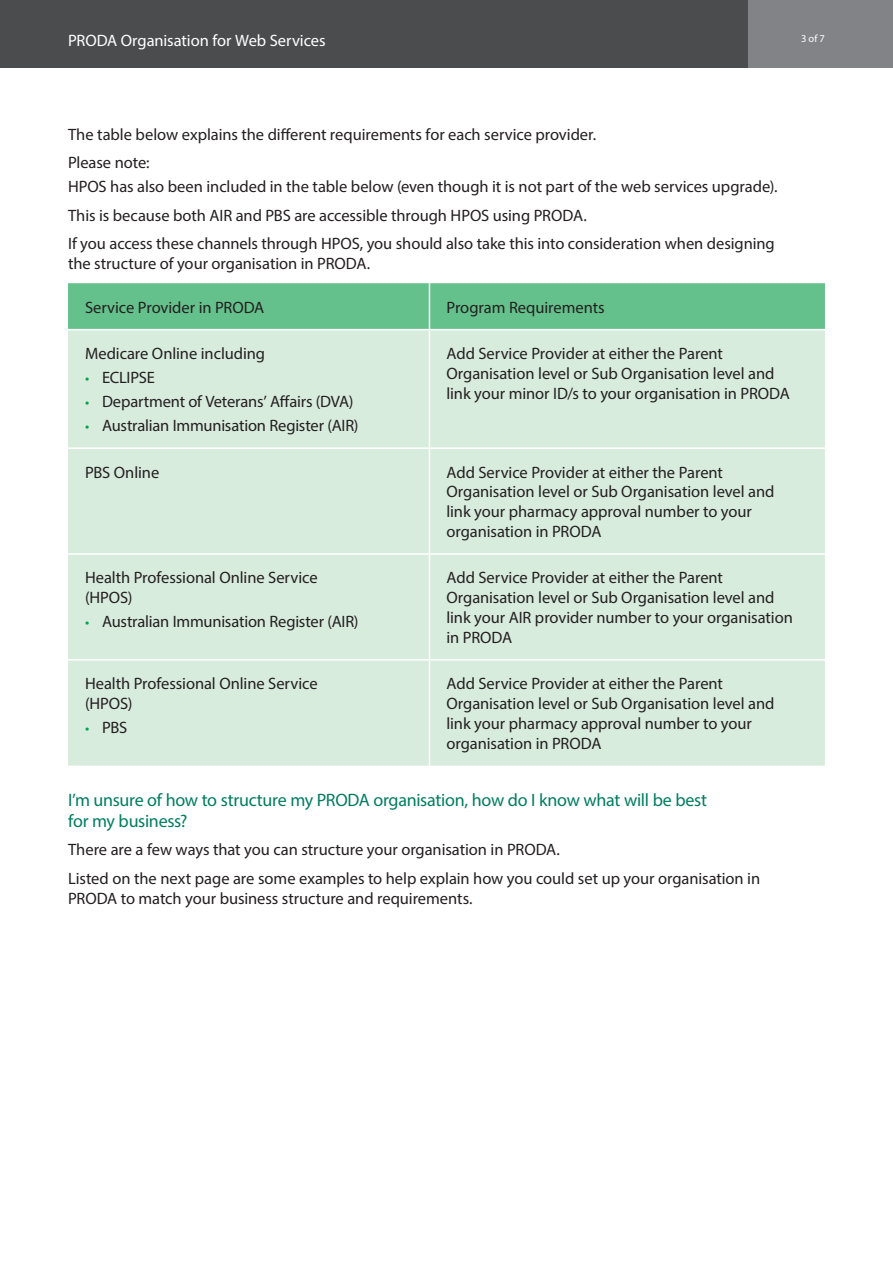
<style>
.page{position:relative;width:893px;height:1263px;background:#fff}
.page>*{position:absolute;margin:0;border:0;box-sizing:border-box;transform-origin:0 0}
.t1{font:18px/21px "Myriad Pro";letter-spacing:-.015em;color:#007d60}
.t2{font:16.5px/19.8px "Myriad Pro";letter-spacing:-.005em;color:#231f20}
.t3{font:16.5px "Myriad Pro";letter-spacing:-.005em;color:#fff}
.t4{font:10.5px "Myriad Pro";color:#fff}
.s1{font-size:15px;color:#00a54f}
</style>
<div class="page">
<div style="left:0;top:0;width:893px;height:68px;background:#4b4c4d"></div>
<div style="left:748px;top:0;width:145px;height:68px;background:#818386"></div>
<div style="left:68px;top:283px;width:757px;height:46px;background:#65c18b"></div>
<div style="left:68px;top:330px;width:757px;height:436px;background:#d8ecdd"></div>
<hr style="left:429px;top:330px;width:1px;height:117px;background:#fff">
<hr style="left:429px;top:283px;width:1px;height:46px;background:#fff">
<hr style="left:68px;top:447px;width:361px;height:2px;background:#fff">
<hr style="left:429px;top:447px;width:396px;height:2px;background:#fff">
<hr style="left:429px;top:449px;width:1px;height:104px;background:#fff">
<hr style="left:68px;top:553px;width:361px;height:2px;background:#fff">
<hr style="left:429px;top:553px;width:396px;height:2px;background:#fff">
<hr style="left:429px;top:555px;width:1px;height:104px;background:#fff">
<hr style="left:68px;top:659px;width:361px;height:1px;background:#fff">
<hr style="left:429px;top:659px;width:396px;height:1px;background:#fff">
<hr style="left:429px;top:660px;width:1px;height:106px;background:#fff">
<p class="t3" style="left:68px;top:31px;width:259px">PRODA Organisation for Web Services</p>
<p class="t4" style="left:801px;top:32px;width:25px">3 of 7</p>
<p class="t2" style="left:68px;top:120px;width:530px;line-height:28.3px">The table below explains the different requirements for each service provider.<br>Please note:</p>
<p class="t2" style="left:68px;top:172px;width:711px;line-height:28.3px">HPOS has also been included in the table below (even though it is not part of the web services upgrade).<br>This is because both AIR and PBS are accessible through HPOS using PRODA.<br>If you access these channels through HPOS, you should also take this into consideration when designing</p>
<p class="t2" style="left:68px;top:253px;width:304px">the structure of your organisation in PRODA.</p>
<p class="t2" style="left:85px;top:297px;width:181px">Service Provider in PRODA</p>
<p class="t2" style="left:446px;top:297px;width:160px">Program Requirements</p>
<p class="t2" style="left:85px;top:343px;width:182px">Medicare Online including</p>
<p class="t2" style="left:85px;top:367px;width:71px"><span class="s1">•</span> ECLIPSE</p>
<p class="t2" style="left:85px;top:391px;width:270px"><span class="s1">•</span> Department of Veterans’ Affairs (DVA)</p>
<p class="t2" style="left:85px;top:415px;width:275px"><span class="s1">•</span> Australian Immunisation Register (AIR)</p>
<p class="t2" style="left:446px;top:343px;width:345px">Add Service Provider at either the Parent<br>Organisation level or Sub Organisation level and link your minor ID/s to your organisation in PRODA</p>
<p class="t2" style="left:85px;top:462px;width:76px">PBS Online</p>
<p class="t2" style="left:446px;top:462px;width:330px">Add Service Provider at either the Parent Organisation level or Sub Organisation level and link your pharmacy approval number to your organisation in PRODA</p>
<p class="t2" style="left:85px;top:568px;width:234px">Health Professional Online Service (HPOS)</p>
<p class="t2" style="left:85px;top:611px;width:275px"><span class="s1">•</span> Australian Immunisation Register (AIR)</p>
<p class="t2" style="left:446px;top:568px;width:348px">Add Service Provider at either the Parent Organisation level or Sub Organisation level and link your AIR provider number to your organisation in PRODA</p>
<p class="t2" style="left:85px;top:673px;width:234px">Health Professional Online Service (HPOS)</p>
<p class="t2" style="left:85px;top:717px;width:44px"><span class="s1">•</span> PBS</p>
<p class="t2" style="left:446px;top:673px;width:330px">Add Service Provider at either the Parent Organisation level or Sub Organisation level and link your pharmacy approval number to your organisation in PRODA</p>
<p class="t1" style="left:68px;top:789px;width:641px">I’m unsure of how to structure my PRODA organisation, how do I know what will be best for my business?</p>
<p class="t2" style="left:68px;top:835px;width:694px;line-height:28.3px">There are a few ways that you can structure your organisation in PRODA.<br>Listed on the next page are some examples to help explain how you could set up your organisation in</p>
<p class="t2" style="left:68px;top:888px;width:406px">PRODA to match your business structure and requirements.</p>
</div>
